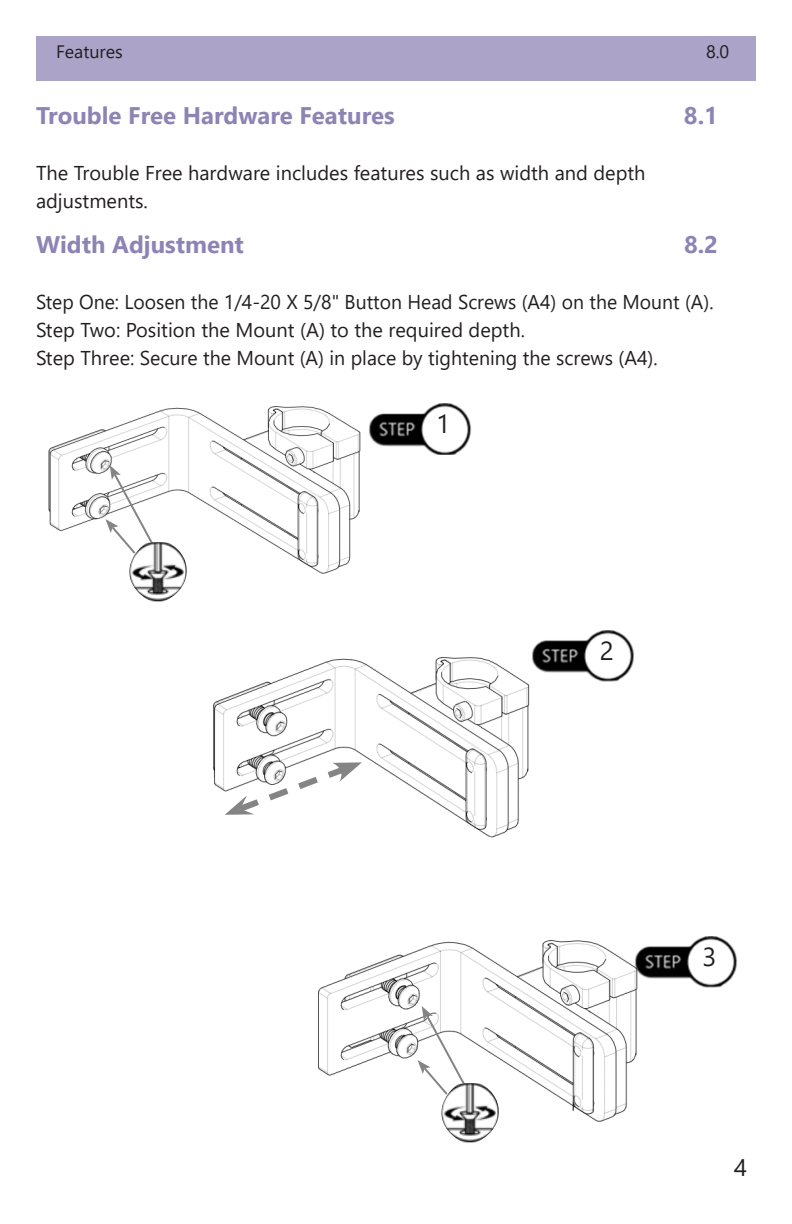
<style>
.page{position:relative;width:792px;height:1224px;background:#fff}
.page>*{position:absolute;margin:0;border:0;box-sizing:border-box;transform-origin:0 0}
.t1{font:26px "Segoe UI";color:#231f20}
.t2{font:700 24px "Segoe UI";color:#8d84b4}
.t3{font:24px "Segoe UI";color:#231f20}
.t4{font:20px/28px "Segoe UI";color:#231f20}
.t5{font:18px "Segoe UI";color:#231f20}
</style>
<div class="page">
<div style="left:36px;top:36px;width:720px;height:44px;background:#aba4c8"></div>
<img style="left:48px;top:406px;width:313px;height:168px">
<img style="left:213px;top:657px;width:317px;height:181px">
<img style="left:318px;top:940px;width:320px;height:182px">
<img style="left:369px;top:404px;width:102px;height:51px">
<img style="left:532px;top:630px;width:102px;height:52px">
<img style="left:635px;top:936px;width:102px;height:52px">
<svg style="left:105px;top:465px;width:53px;height:91px"></svg>
<img style="left:127px;top:542px;width:62px;height:60px">
<svg style="left:225px;top:761px;width:137px;height:56px"></svg>
<svg style="left:418px;top:1006px;width:52px;height:91px"></svg>
<img style="left:439px;top:1083px;width:62px;height:60px">
<p class="t5" style="left:56px;top:35px;width:68px">Features</p>
<p class="t5" style="left:706px;top:35px;width:25px">8.0</p>
<p class="t2" style="left:36px;top:92px;width:360px">Trouble Free Hardware Features</p>
<p class="t2" style="left:684px;top:92px;width:36px">8.1</p>
<p class="t4" style="left:36px;top:157px;width:611px">The Trouble Free hardware includes features such as width and depth adjustments.</p>
<p class="t2" style="left:36px;top:222px;width:209px">Width Adjustment</p>
<p class="t2" style="left:684px;top:222px;width:36px">8.2</p>
<p class="t4" style="left:36px;top:286px;width:679px">Step One: Loosen the 1/4-20 X 5/8" Button Head Screws (A4) on the Mount (A).</p>
<p class="t4" style="left:36px;top:314px;width:491px">Step Two: Position the Mount (A) to the required depth.</p>
<p class="t4" style="left:36px;top:342px;width:623px">Step Three: Secure the Mount (A) in place by tightening the screws (A4).</p>
<p class="t1" style="left:436px;top:400px;width:16px">1</p>
<p class="t1" style="left:600px;top:627px;width:16px">2</p>
<p class="t1" style="left:703px;top:933px;width:16px">3</p>
<p class="t3" style="left:734px;top:1144px;width:14px">4</p>
</div>
